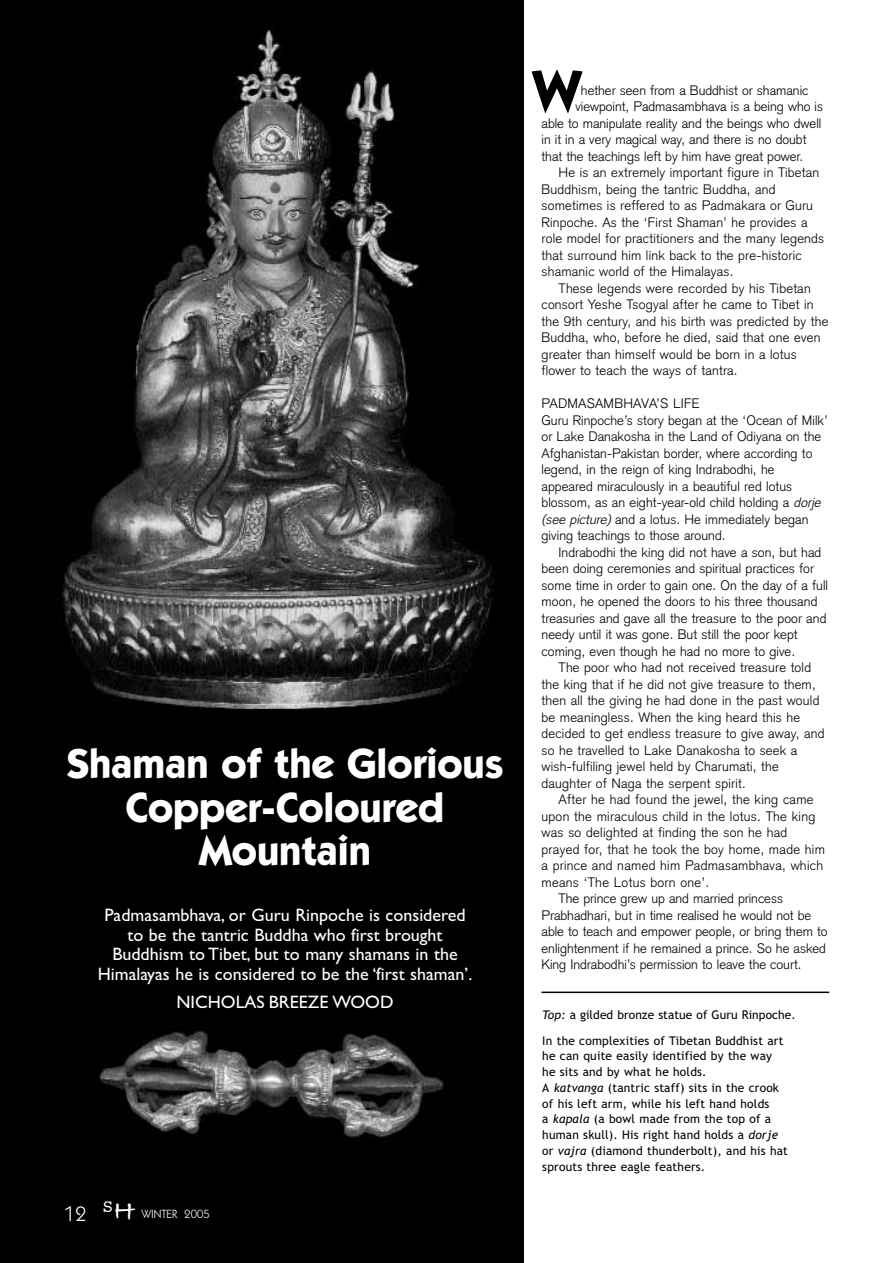
<style>
.page{position:relative;width:893px;height:1263px;background:#fff}
.page>*{position:absolute;margin:0;border:0;box-sizing:border-box;transform-origin:0 0}
.t1{font:700 58.5px "Kabel IT Cby BT";color:#000}
.t2{font:700 42px/43.5px "Kabel IT Cby BT";color:#fff;text-align:center}
.t3{font:21px "Kabel IT Cby BT";color:#fff}
.t4{font:18px/19.5px "Gill Sans";color:#fff;text-align:center}
.t5{font:300 13.5px/16.5px "Akzidenz Grotesk";letter-spacing:.015em;color:#000}
.t6{font:12px/15.8px "Trebuchet MS";letter-spacing:.015em;color:#000}
.t7{font:12px "Kabel IT Cby BT";color:#fff}
.s1{font-style:italic}
</style>
<div class="page">
<img style="left:0;top:0;width:524px;height:1263px">
<img style="left:54px;top:1017px;width:461px;height:154px">
<hr style="left:542px;top:991px;width:287px;height:2px;background:#000">
<h2 class="t2" style="left:67px;top:746px;width:438px">Shaman of the Glorious<br>Copper-Coloured<br>Mountain</h2>
<h3 class="t4" style="left:98px;top:907px;width:376px">Padmasambhava, or Guru Rinpoche is considered to be the tantric Buddha who first brought Buddhism to Tibet, but to many shamans in the Himalayas he is considered to be the ‘first shaman’.</h3>
<h3 class="t4" style="left:177px;top:994px;width:218px">NICHOLAS BREEZE WOOD</h3>
<h3 class="t3" style="left:64px;top:1206px;width:71px">12 <sup>S</sup><sup>H</sup></h3>
<p class="t7" style="left:141px;top:1209px;width:70px">WINTER 2005</p>
<h1 class="t1" style="left:533px;top:70px;width:50px">W</h1>
<p class="t5" style="left:581px;top:83px;width:229px">hether seen from a Buddhist or shamanic</p>
<p class="t5" style="left:575px;top:100px;width:249px">viewpoint, Padmasambhava is a being who is</p>
<p class="t5" style="left:541px;top:116px;width:281px">able to manipulate reality and the beings who dwell</p>
<p class="t5" style="left:541px;top:133px;width:266px">in it in a very magical way, and there is no doubt</p>
<p class="t5" style="left:541px;top:149px;width:263px">that the teachings left by him have great power.</p>
<p class="t5" style="left:559px;top:166px;width:262px">He is an extremely important figure in Tibetan</p>
<p class="t5" style="left:541px;top:182px;width:235px">Buddhism, being the tantric Buddha, and</p>
<p class="t5" style="left:541px;top:199px;width:273px">sometimes is reffered to as Padmakara or Guru</p>
<p class="t5" style="left:541px;top:215px;width:268px">Rinpoche. As the ‘First Shaman’ he provides a</p>
<p class="t5" style="left:541px;top:232px;width:284px">role model for practitioners and the many legends</p>
<p class="t5" style="left:541px;top:248px;width:262px">that surround him link back to the pre-historic</p>
<p class="t5" style="left:541px;top:265px;width:193px">shamanic world of the Himalayas.</p>
<p class="t5" style="left:559px;top:281px;width:254px">These legends were recorded by his Tibetan</p>
<p class="t5" style="left:541px;top:298px;width:274px">consort Yeshe Tsogyal after he came to Tibet in</p>
<p class="t5" style="left:541px;top:314px;width:288px">the 9th century, and his birth was predicted by the</p>
<p class="t5" style="left:541px;top:331px;width:281px">Buddha, who, before he died, said that one even</p>
<p class="t5" style="left:541px;top:347px;width:257px">greater than himself would be born in a lotus</p>
<p class="t5" style="left:541px;top:364px;width:198px">flower to teach the ways of tantra.</p>
<p class="t5" style="left:541px;top:397px;width:288px">PADMASAMBHAVA’S LIFE<br>Guru Rinpoche’s story began at the ‘Ocean of Milk’ or Lake Danakosha in the Land of Odiyana on the Afghanistan-Pakistan border, where according to legend, in the reign of king Indrabodhi, he appeared miraculously in a beautiful red lotus blossom, as an eight-year-old child holding a <span class="s1">dorje (see picture)</span>and a lotus. He immediately began giving teachings to those around.</p>
<p class="t5" style="left:541px;top:545px;width:288px;text-indent:17px">Indrabodhi the king did not have a son, but had been doing ceremonies and spiritual practices for some time in order to gain one. On the day of a full moon, he opened the doors to his three thousand treasuries and gave all the treasure to the poor and needy until it was gone. But still the poor kept coming, even though he had no more to give.</p>
<p class="t5" style="left:541px;top:661px;width:285px;text-indent:17px">The poor who had not received treasure told the king that if he did not give treasure to them, then all the giving he had done in the past would be meaningless. When the king heard this he decided to get endless treasure to give away, and so he travelled to Lake Danakosha to seek a wish-fulfiling jewel held by Charumati, the daughter of Naga the serpent spirit.</p>
<p class="t5" style="left:559px;top:793px;width:257px">After he had found the jewel, the king came</p>
<p class="t5" style="left:541px;top:809px;width:275px">upon the miraculous child in the lotus. The king</p>
<p class="t5" style="left:541px;top:826px;width:247px">was so delighted at finding the son he had</p>
<p class="t5" style="left:541px;top:842px;width:285px">prayed for, that he took the boy home, made him</p>
<p class="t5" style="left:541px;top:859px;width:283px">a prince and named him Padmasambhava, which</p>
<p class="t5" style="left:541px;top:875px;width:169px">means ‘The Lotus born one’.</p>
<p class="t5" style="left:559px;top:892px;width:226px">The prince grew up and married princess</p>
<p class="t5" style="left:541px;top:908px;width:271px">Prabhadhari, but in time realised he would not be</p>
<p class="t5" style="left:541px;top:925px;width:288px">able to teach and empower people, or bring them to</p>
<p class="t5" style="left:541px;top:941px;width:286px">enlightenment if he remained a prince. So he asked</p>
<p class="t5" style="left:541px;top:958px;width:261px">King Indrabodhi’s permission to leave the court.</p>
<p class="t6" style="left:542px;top:1003px;width:255px;line-height:25.5px"><span class="s1">Top:</span> a gilded bronze statue of Guru Rinpoche.<br>In the complexities of Tibetan Buddhist art</p>
<p class="t6" style="left:542px;top:1049px;width:247px">he can quite easily identified by the way he sits and by what he holds.<br>A <span class="s1">katvanga</span> (tantric staff) sits in the crook of his left arm, while his left hand holds<br>a <span class="s1">kapala</span> (a bowl made from the top of a human skull). His right hand holds a <span class="s1">dorje </span>or <span class="s1">vajra</span> (diamond thunderbolt), and his hat sprouts three eagle feathers.</p>
</div>
